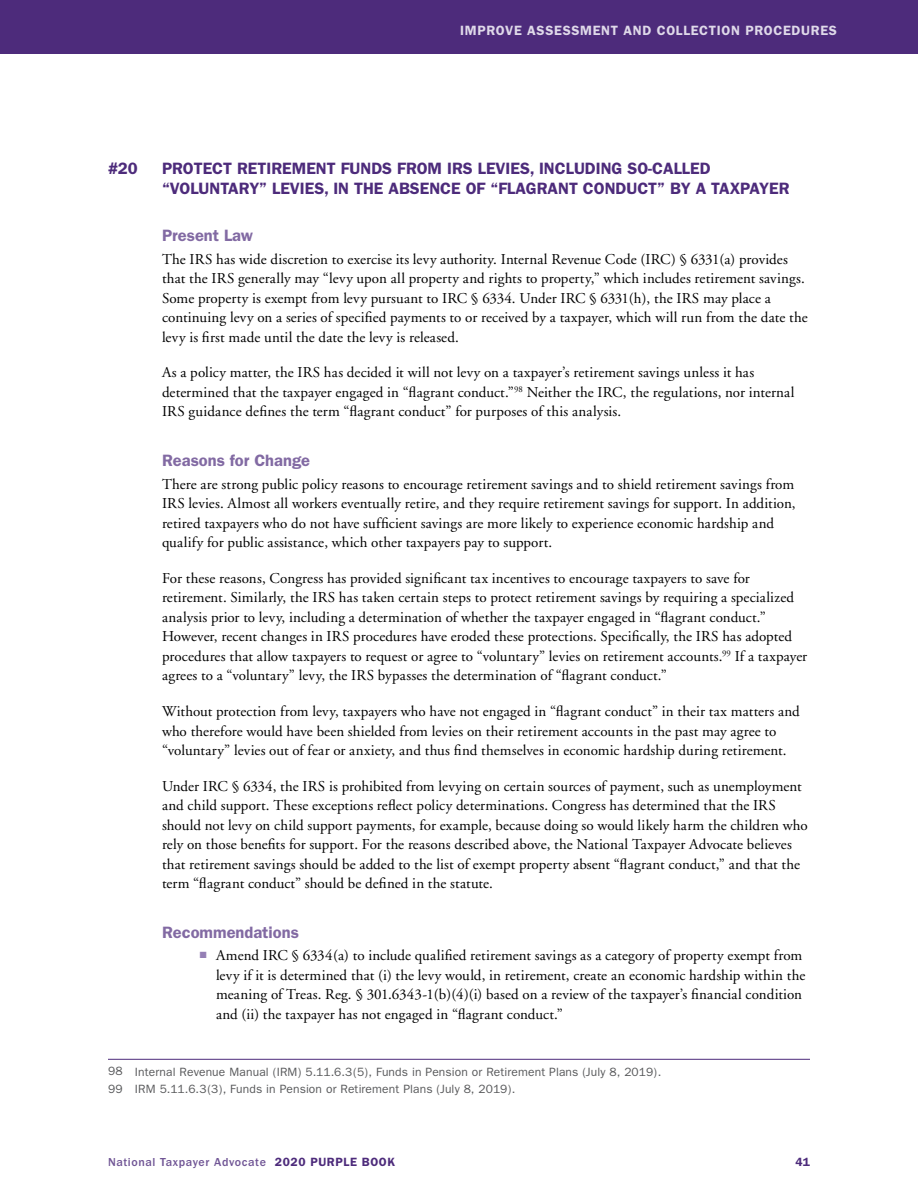
<style>
.page{position:relative;width:918px;height:1188px;background:#fff}
.page>*{position:absolute;margin:0;border:0;box-sizing:border-box;transform-origin:0 0}
.t1{font:600 16.5px/19.8px "Franklin Gothic";color:#4d2b7b}
.P-Subhead_1{font:600 16.5px "Franklin Gothic";color:#826aa3}
.Body_Text{font:15px/19.5px "Adobe Garamond";letter-spacing:.01em;color:#000}
.t2{font:600 13.5px "Franklin Gothic";letter-spacing:.05em;color:#dfd9e9}
.IGNORE_Footnote{font:12px "Franklin Gothic";letter-spacing:.01em;color:#58595b}
.t3{font:500 12px "Franklin Gothic";letter-spacing:.05em;color:#705595}
.t4{font:600 12px "Franklin Gothic";color:#4d2b7b}
.s1{color:#957fb5}
.s2{font-weight:600;color:#4d2b7b}
</style>
<div class="page">
<div style="left:0;top:0;width:918px;height:54px;background:#4d2b7b"></div>
<hr style="left:108px;top:1059px;width:702px;height:1px;background:#4d2b7b">
<p class="t2" style="left:460px;top:23px;width:16px">Improve</p>
<p class="t2" style="left:527px;top:23px;width:148px">Assessment and Collectio</p>
<p class="t2" style="left:731px;top:23px;width:34px">n Procedure</p>
<p class="t2" style="left:829px;top:23px;width:10px">s</p>
<p class="t1" style="left:108px;top:159px;width:31px">#20</p>
<p class="t1" style="left:162px;top:159px;width:629px">PROTECT RETIREMENT FUNDS FROM IRS LEVIES, INCLUDING SO-CALLED “VOLUNTARY” LEVIES, IN THE ABSENCE OF “FLAGRANT CONDUCT” BY A TAXPAYER</p>
<p class="P-Subhead_1" style="left:162px;top:226px;width:92px">Present Law</p>
<p class="Body_Text" style="left:162px;top:250px;width:647px">The IRS has wide discretion to exercise its levy authority. Internal Revenue Code (IRC) § 6331(a) provides that the IRS generally may “levy upon all property and rights to property,” which includes retirement savings.<br>Some property is exempt from levy pursuant to IRC § 6334. Under IRC § 6331(h), the IRS may place a continuing levy on a series of specified payments to or received by a taxpayer, which will run from the date the levy is first made until the date the levy is released.</p>
<p class="Body_Text" style="left:162px;top:363px;width:634px">As a policy matter, the IRS has decided it will not levy on a taxpayer’s retirement savings unless it has determined that the taxpayer engaged in “flagrant conduct.”<sup>98</sup> Neither the IRC, the regulations, nor internal<br>IRS guidance defines the term “flagrant conduct” for purposes of this analysis.</p>
<p class="P-Subhead_1" style="left:162px;top:451px;width:150px">Reasons for Change</p>
<p class="Body_Text" style="left:162px;top:475px;width:635px">There are strong public policy reasons to encourage retirement savings and to shield retirement savings from IRS levies. Almost all workers eventually retire, and they require retirement savings for support. In addition, retired taxpayers who do not have sufficient savings are more likely to experience economic hardship and qualify for public assistance, which other taxpayers pay to support.</p>
<p class="Body_Text" style="left:162px;top:569px;width:647px">For these reasons, Congress has provided significant tax incentives to encourage taxpayers to save for retirement. Similarly, the IRS has taken certain steps to protect retirement savings by requiring a specialized analysis prior to levy, including a determination of whether the taxpayer engaged in “flagrant conduct.” However, recent changes in IRS procedures have eroded these protections. Specifically, the IRS has adopted procedures that allow taxpayers to request or agree to “voluntary” levies on retirement accounts. <sup>99</sup> If a taxpayer agrees to a “voluntary” levy, the IRS bypasses the determination of “flagrant conduct.”</p>
<p class="Body_Text" style="left:162px;top:702px;width:639px">Without protection from levy, taxpayers who have not engaged in “flagrant conduct” in their tax matters and who therefore would have been shielded from levies on their retirement accounts in the past may agree to “voluntary” levies out of fear or anxiety, and thus find themselves in economic hardship during retirement.</p>
<p class="Body_Text" style="left:162px;top:777px;width:647px">Under IRC § 6334, the IRS is prohibited from levying on certain sources of payment, such as unemployment and child support. These exceptions reflect policy determinations. Congress has determined that the IRS should not levy on child support payments, for example, because doing so would likely harm the children who rely on those benefits for support. For the reasons described above, the National Taxpayer Advocate believes that retirement savings should be added to the list of exempt property absent “flagrant conduct,” and that the term “flagrant conduct” should be defined in the statute.</p>
<p class="P-Subhead_1" style="left:162px;top:922px;width:138px">Recommendations</p>
<p class="Body_Text" style="left:216px;top:946px;width:591px;text-indent:-16px"><span class="s1">■</span> Amend IRC § 6334(a) to include qualified retirement savings as a category of property exempt from levy if it is determined that (i) the levy would, in retirement, create an economic hardship within the meaning of Treas. Reg. § 301.6343-1(b)(4)(i) based on a review of the taxpayer’s financial condition and (ii) the taxpayer has not engaged in “flagrant conduct.”</p>
<p class="IGNORE_Footnote" style="left:108px;top:1065px;width:555px">98 Internal Revenue Manual (IRM) 5.11.6.3(5), Funds in Pension or Retirement Plans (July 8, 2019).</p>
<p class="IGNORE_Footnote" style="left:108px;top:1083px;width:409px">99 IRM 5.11.6.3(3), Funds in Pension or Retirement Plans (July 8, 2019).</p>
<p class="t3" style="left:108px;top:1155px;width:289px">National Taxpayer Advocate <span class="s2">2020 PURPLE BOOK</span></p>
<p class="t4" style="left:796px;top:1154px;width:16px">41</p>
</div>
